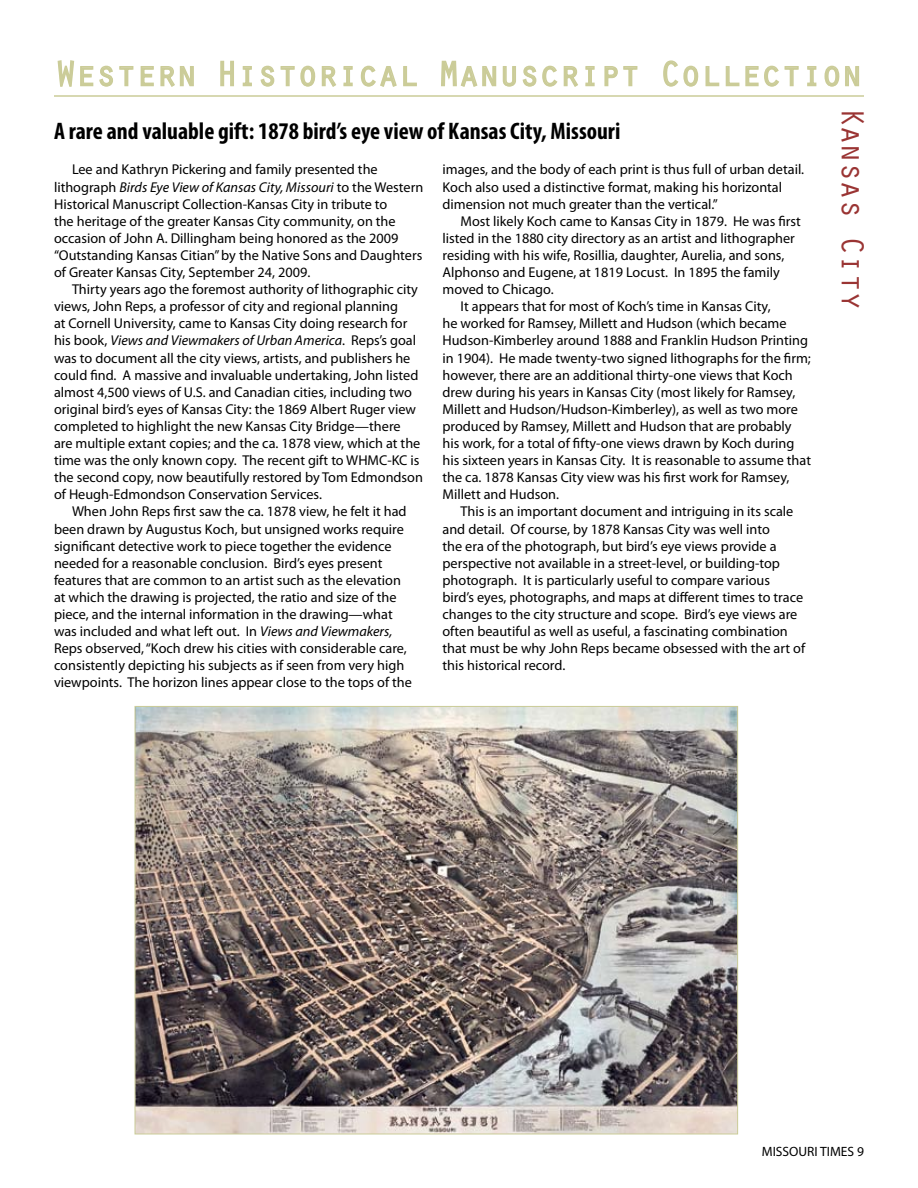
<style>
.page{position:relative;width:918px;height:1188px;background:#fff}
.page>*{position:absolute;margin:0;border:0;box-sizing:border-box;transform-origin:0 0}
.t1{font:36px "Orator Std";letter-spacing:-.04em;color:#cbcc98}
.t2{font:33px "Orator Std";letter-spacing:-.04em;color:#9a3433}
.t3{font:700 condensed 24px "Myriad Pro";color:#000}
.t4{font:14.25px/17.1px "Myriad Pro";color:#000}
.t5{font:13.5px "Myriad Pro";color:#000}
.s1{font-style:italic}
</style>
<div class="page">
<svg style="left:57px;top:60px;width:77px;height:27px"></svg>
<svg style="left:140px;top:66px;width:54px;height:21px"></svg>
<svg style="left:220px;top:60px;width:14px;height:27px"></svg>
<svg style="left:242px;top:66px;width:10px;height:21px"></svg>
<svg style="left:260px;top:65px;width:77px;height:22px"></svg>
<svg style="left:343px;top:66px;width:10px;height:21px"></svg>
<svg style="left:360px;top:65px;width:57px;height:22px"></svg>
<svg style="left:441px;top:60px;width:137px;height:27px"></svg>
<svg style="left:585px;top:66px;width:10px;height:21px"></svg>
<svg style="left:604px;top:66px;width:34px;height:21px"></svg>
<svg style="left:663px;top:60px;width:36px;height:27px"></svg>
<svg style="left:705px;top:65px;width:94px;height:22px"></svg>
<svg style="left:807px;top:66px;width:10px;height:21px"></svg>
<svg style="left:824px;top:65px;width:36px;height:22px"></svg>
<hr style="left:54px;top:95px;width:810px;height:2px;background:#cbcc98">
<img style="left:137px;top:708px;width:599px;height:424px">
<h1 class="t1" style="left:55px;top:48px;width:809px">Western Historical Manuscript Collection</h1>
<h2 class="t2" style="left:877px;top:106px;width:206px;rotate:90deg">Kansas City</h2>
<h3 class="t3" style="left:54px;top:116px;width:568px">A rare and valuable gift: 1878 bird’s eye view of Kansas City, Missouri</h3>
<p class="t4" style="left:54px;top:161px;width:371px;text-indent:18px">Lee and Kathryn Pickering and family presented the lithograph <span class="s1">Birds Eye View of Kansas City, Missouri</span> to the Western Historical Manuscript Collection-Kansas City in tribute to<br>the heritage of the greater Kansas City community, on the occasion of John A. Dillingham being honored as the 2009 “Outstanding Kansas Citian” by the Native Sons and Daughters of Greater Kansas City, September 24, 2009.</p>
<p class="t4" style="left:54px;top:281px;width:370px;text-indent:18px">Thirty years ago the foremost authority of lithographic city views, John Reps, a professor of city and regional planning<br>at Cornell University, came to Kansas City doing research for his book, <span class="s1">Views and Viewmakers of Urban America</span>. Reps’s goal was to document all the city views, artists, and publishers he could find. A massive and invaluable undertaking, John listed almost 4,500 views of U.S. and Canadian cities, including two original bird’s eyes of Kansas City: the 1869 Albert Ruger view completed to highlight the new Kansas City Bridge—there<br>are multiple extant copies; and the ca. 1878 view, which at the time was the only known copy. The recent gift to WHMC-KC is the second copy, now beautifully restored by Tom Edmondson of Heugh-Edmondson Conservation Services.</p>
<p class="t4" style="left:54px;top:503px;width:359px;text-indent:18px">When John Reps first saw the ca. 1878 view, he felt it had been drawn by Augustus Koch, but unsigned works require significant detective work to piece together the evidence needed for a reasonable conclusion. Bird’s eyes present features that are common to an artist such as the elevation at which the drawing is projected, the ratio and size of the piece, and the internal information in the drawing—what was included and what left out. In <span class="s1">Views and Viewmakers, </span>Reps observed, “Koch drew his cities with considerable care, consistently depicting his subjects as if seen from very high viewpoints. The horizon lines appear close to the tops of the</p>
<p class="t4" style="left:442px;top:161px;width:363px">images, and the body of each print is thus full of urban detail.<br>Koch also used a distinctive format, making his horizontal dimension not much greater than the vertical.”</p>
<p class="t4" style="left:460px;top:212px;width:342px">Most likely Koch came to Kansas City in 1879. He was first</p>
<p class="t4" style="left:442px;top:229px;width:354px">listed in the 1880 city directory as an artist and lithographer</p>
<p class="t4" style="left:442px;top:246px;width:343px">residing with his wife, Rosillia, daughter, Aurelia, and sons,</p>
<p class="t4" style="left:442px;top:264px;width:339px">Alphonso and Eugene, at 1819 Locust. In 1895 the family</p>
<p class="t4" style="left:442px;top:281px;width:113px">moved to Chicago.</p>
<p class="t4" style="left:460px;top:298px;width:312px">It appears that for most of Koch’s time in Kansas City,</p>
<p class="t4" style="left:442px;top:315px;width:346px">he worked for Ramsey, Millett and Hudson (which became</p>
<p class="t4" style="left:442px;top:332px;width:367px">Hudson-Kimberley around 1888 and Franklin Hudson Printing</p>
<p class="t4" style="left:442px;top:349px;width:370px">in 1904). He made twenty-two signed lithographs for the firm;</p>
<p class="t4" style="left:442px;top:366px;width:352px">however, there are an additional thirty-one views that Koch</p>
<p class="t4" style="left:442px;top:383px;width:354px">drew during his years in Kansas City (most likely for Ramsey,</p>
<p class="t4" style="left:442px;top:400px;width:357px">Millett and Hudson/Hudson-Kimberley), as well as two more</p>
<p class="t4" style="left:442px;top:417px;width:351px">produced by Ramsey, Millett and Hudson that are probably</p>
<p class="t4" style="left:442px;top:435px;width:353px">his work, for a total of fifty-one views drawn by Koch during</p>
<p class="t4" style="left:442px;top:452px;width:370px">his sixteen years in Kansas City. It is reasonable to assume that</p>
<p class="t4" style="left:442px;top:469px;width:349px">the ca. 1878 Kansas City view was his first work for Ramsey,</p>
<p class="t4" style="left:442px;top:486px;width:118px">Millett and Hudson.</p>
<p class="t4" style="left:460px;top:503px;width:334px">This is an important document and intriguing in its scale</p>
<p class="t4" style="left:442px;top:520px;width:329px">and detail. Of course, by 1878 Kansas City was well into</p>
<p class="t4" style="left:442px;top:537px;width:336px">the era of the photograph, but bird’s eye views provide a</p>
<p class="t4" style="left:442px;top:554px;width:339px">perspective not available in a street-level, or building-top</p>
<p class="t4" style="left:442px;top:571px;width:329px">photograph. It is particularly useful to compare various</p>
<p class="t4" style="left:442px;top:588px;width:362px">bird’s eyes, photographs, and maps at different times to trace</p>
<p class="t4" style="left:442px;top:606px;width:356px">changes to the city structure and scope. Bird’s eye views are</p>
<p class="t4" style="left:442px;top:623px;width:347px">often beautiful as well as useful, a fascinating combination</p>
<p class="t4" style="left:442px;top:640px;width:364px">that must be why John Reps became obsessed with the art of</p>
<p class="t4" style="left:442px;top:657px;width:124px">this historical record.</p>
<p class="t5" style="left:762px;top:1144px;width:104px">MISSOURI TIMES 9</p>
</div>
